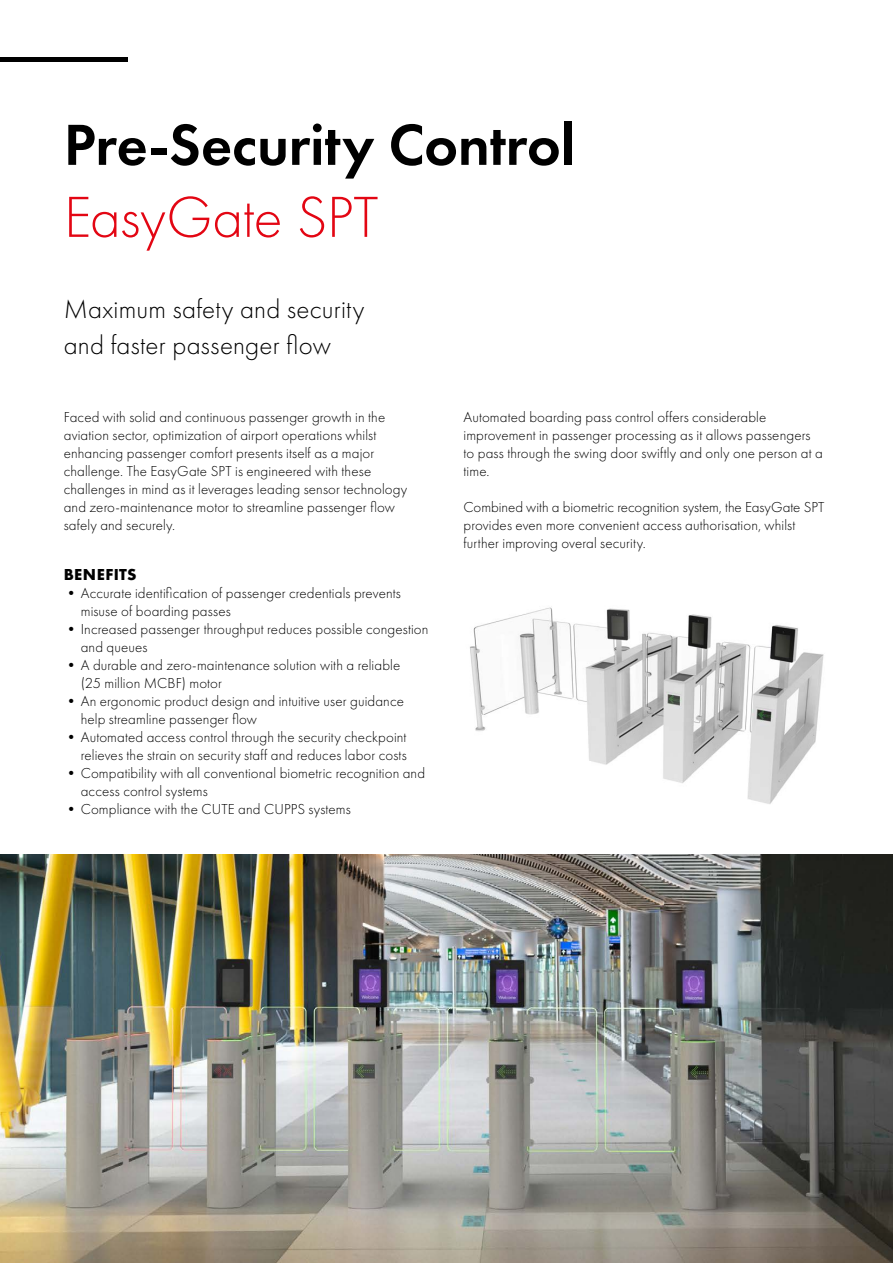
<style>
.page{position:relative;width:893px;height:1263px;background:#fff}
.page>*{position:absolute;margin:0;border:0;box-sizing:border-box;transform-origin:0 0}
.t1{font:600 60px "Futura PT";letter-spacing:-.005em;color:#000}
.t2{font:300 60px "Futura PT";letter-spacing:-.01em;color:#e30613}
.t3{font:300 27px/36px "Futura PT";letter-spacing:.005em;color:#000}
.t4{font:700 16.5px "Futura PT";letter-spacing:.025em;color:#000}
.t5{font:300 15px/18px "Futura PT";letter-spacing:.005em;color:#000}
</style>
<div class="page">
<div style="left:0;top:57px;width:128px;height:5px;background:#000"></div>
<img style="left:0;top:855px;width:893px;height:408px">
<img style="left:470px;top:607px;width:354px;height:197px">
<h1 class="t1" style="left:64px;top:107px;width:513px">Pre-Security Control</h1>
<h1 class="t2" style="left:64px;top:183px;width:316px">EasyGate SPT</h1>
<h2 class="t3" style="left:64px;top:291px;width:302px">Maximum safety and security and faster passenger flow</h2>
<p class="t5" style="left:64px;top:408px;width:345px">Faced with solid and continuous passenger growth in the aviation sector, optimization of airport operations whilst enhancing passenger comfort presents itself as a major challenge. The EasyGate SPT is engineered with these challenges in mind as it leverages leading sensor technology and zero-maintenance motor to streamline passenger flow safely and securely.</p>
<p class="t4" style="left:64px;top:564px;width:74px">BENEFITS</p>
<p class="t5" style="left:81px;top:584px;width:322px;text-indent:-17px">•Accurate identification of passenger credentials prevents misuse of boarding passes</p>
<p class="t5" style="left:81px;top:620px;width:349px;text-indent:-17px">•Increased passenger throughput reduces possible congestion and queues</p>
<p class="t5" style="left:81px;top:656px;width:321px;text-indent:-17px">•A durable and zero-maintenance solution with a reliable (25 million MCBF) motor</p>
<p class="t5" style="left:81px;top:692px;width:325px;text-indent:-17px">•An ergonomic product design and intuitive user guidance help streamline passenger flow</p>
<p class="t5" style="left:64px;top:728px;width:344px;text-align:right">•Automated access control through the security checkpoint relieves the strain on security staff and reduces labor costs</p>
<p class="t5" style="left:81px;top:764px;width:346px;text-indent:-17px">•Compatibility with all conventional biometric recognition and access control systems</p>
<p class="t5" style="left:64px;top:800px;width:289px">•Compliance with the CUTE and CUPPS systems</p>
<p class="t5" style="left:463px;top:408px;width:361px">Automated boarding pass control offers considerable improvement in passenger processing as it allows passengers to pass through the swing door swiftly and only one person at a time.</p>
<p class="t5" style="left:463px;top:498px;width:362px">Combined with a biometric recognition system, the EasyGate SPT provides even more convenient access authorisation, whilst further improving overal security.</p>
</div>
